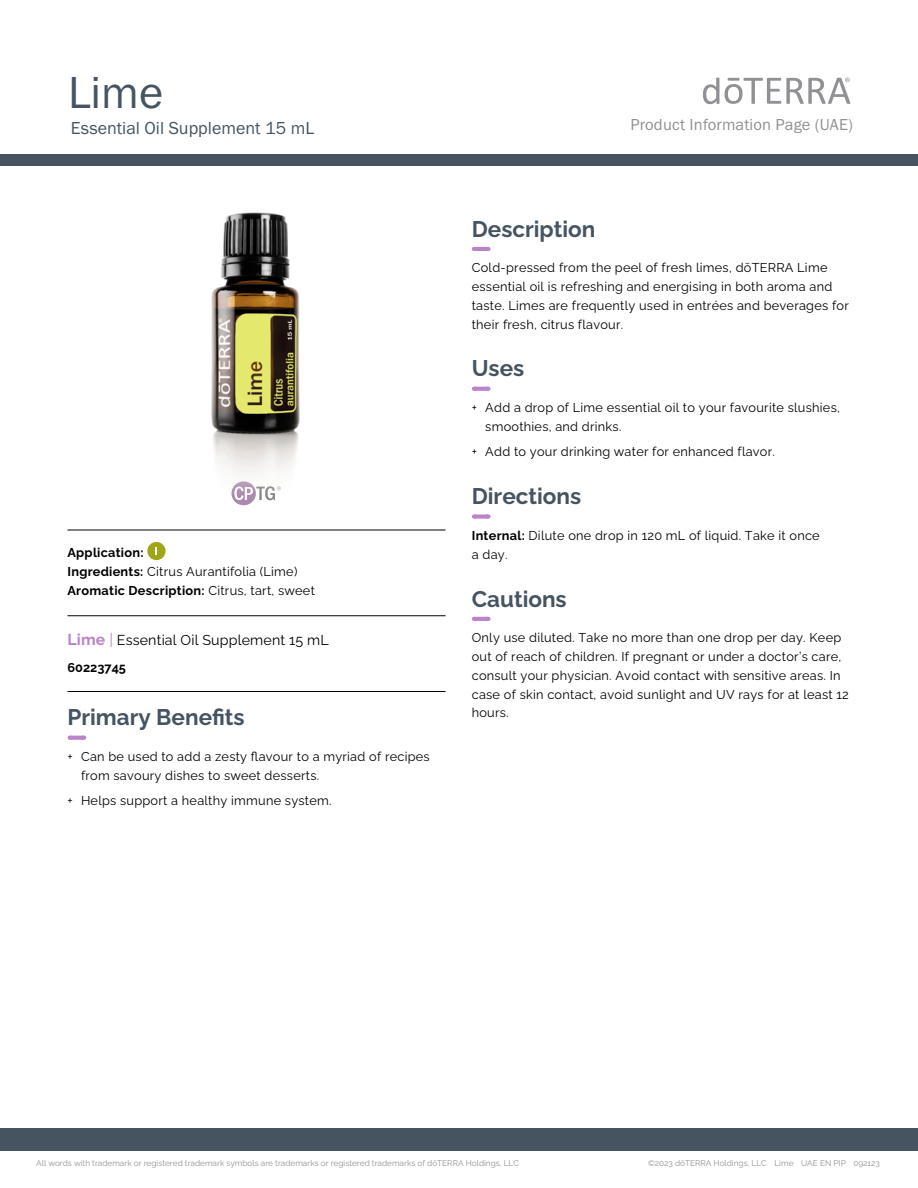
<style>
.page{position:relative;width:918px;height:1188px;background:#fff}
.page>*{position:absolute;margin:0;border:0;box-sizing:border-box;transform-origin:0 0}
.t1{font:46.5px "Franklin Gothic URW Boo";color:#465462}
.t2{font:700 22.5px "Ralewayd T";color:#465462}
.t3{font:18px "Franklin Gothic URW Boo";color:#465462}
.t4{font:16.5px "Franklin Gothic URW Boo";letter-spacing:.01em;color:#919195}
.t5{font:14.25px "Ralewayd T";letter-spacing:.01em;color:#000}
.t6{font:12.75px/18.8px "Ralewayd T";letter-spacing:.02em;color:#000}
.t7{font:700 12.75px/18.8px "Ralewayd T";letter-spacing:.02em;color:#000}
.t8{font:700 12.75px "Ralewayd T";color:#000}
.t9{font:8.25px "Ralewayd T";color:#919195}
.s1{font-weight:400}
.s2{font-weight:700;font-size:15.75px;color:#b983ca}
.s3{font-size:15.75px;color:#b983ca}
.s4{font-weight:700}
</style>
<div class="page">
<div style="left:0;top:155px;width:918px;height:11px;background:#465462"></div>
<div style="left:0;top:1128px;width:918px;height:23px;background:#465462"></div>
<svg style="left:232px;top:496px;width:43px;height:9px"></svg>
<svg style="left:703px;top:78px;width:16px;height:26px"></svg>
<svg style="left:725px;top:78px;width:125px;height:26px"></svg>
<hr style="left:474px;top:247px;width:14px;height:4px;background:#bb83ca">
<svg style="left:475px;top:387px;width:6px;height:4px"></svg>
<svg style="left:481px;top:387px;width:8px;height:4px"></svg>
<svg style="left:475px;top:515px;width:6px;height:4px"></svg>
<svg style="left:481px;top:515px;width:8px;height:4px"></svg>
<hr style="left:474px;top:617px;width:14px;height:4px;background:#bb83ca">
<hr style="left:68px;top:530px;width:378px;height:1px;background:#000">
<hr style="left:68px;top:615px;width:378px;height:1px;background:#000">
<hr style="left:68px;top:691px;width:378px;height:1px;background:#000">
<svg style="left:70px;top:736px;width:14px;height:4px"></svg>
<div style="left:147px;top:542px;width:19px;height:18px;background:#9fa617;border-radius:50%"></div>
<img style="left:211px;top:212px;width:89px;height:284px">
<h1 class="t1" style="left:68px;top:64px;width:97px">Lime</h1>
<h3 class="t3" style="left:71px;top:116px;width:245px">Essential Oil Supplement 15 mL</h3>
<p class="t7" style="left:68px;top:542px;width:249px">Application:<br>Ingredients: <span class="s1">Citrus Aurantifolia (Lime)<br></span>Aromatic Description: <span class="s1">Citrus, tart, sweet</span></p>
<p class="t5" style="left:68px;top:629px;width:263px"><span class="s2">Lime</span> <span class="s3">|</span> Essential Oil Supplement 15 mL</p>
<p class="t8" style="left:68px;top:658px;width:60px">60223745</p>
<h2 class="t2" style="left:68px;top:700px;width:179px">Primary Benefits</h2>
<p class="t6" style="left:81px;top:746px;width:350px;text-indent:-14px">+ Can be used to add a zesty flavour to a myriad of recipes from savoury dishes to sweet desserts.</p>
<p class="t6" style="left:67px;top:790px;width:266px">+ Helps support a healthy immune system.</p>
<p class="t4" style="left:631px;top:114px;width:224px">Product Information Page (UAE)</p>
<h2 class="t2" style="left:472px;top:211px;width:125px">Description</h2>
<p class="t6" style="left:472px;top:257px;width:379px">Cold-pressed from the peel of fresh limes, dōTERRA Lime essential oil is refreshing and energising in both aroma and taste. Limes are frequently used in entrées and beverages for their fresh, citrus flavour.</p>
<h2 class="t2" style="left:472px;top:351px;width:54px">Uses</h2>
<p class="t6" style="left:485px;top:397px;width:356px;text-indent:-14px">+ Add a drop of Lime essential oil to your favourite slushies, smoothies, and drinks.</p>
<p class="t6" style="left:472px;top:441px;width:305px">+ Add to your drinking water for enhanced flavor.</p>
<h2 class="t2" style="left:472px;top:479px;width:111px">Directions</h2>
<p class="t6" style="left:472px;top:525px;width:350px"><span class="s4">Internal:</span> Dilute one drop in 120 mL of liquid. Take it once a day.</p>
<h2 class="t2" style="left:472px;top:581px;width:96px">Cautions</h2>
<p class="t6" style="left:472px;top:627px;width:379px">Only use diluted. Take no more than one drop per day. Keep out of reach of children. If pregnant or under a doctor’s care, consult your physician. Avoid contact with sensitive areas. In case of skin contact, avoid sunlight and UV rays for at least 12 hours.</p>
<p class="t9" style="left:36px;top:1157px;width:484px">All words with trademark or registered trademark symbols are trademarks or registered trademarks of dōTERRA Holdings, LLC</p>
<p class="t9" style="left:648px;top:1157px;width:233px">©2023 dōTERRA Holdings, LLC Lime UAE EN PIP 092123</p>
</div>
